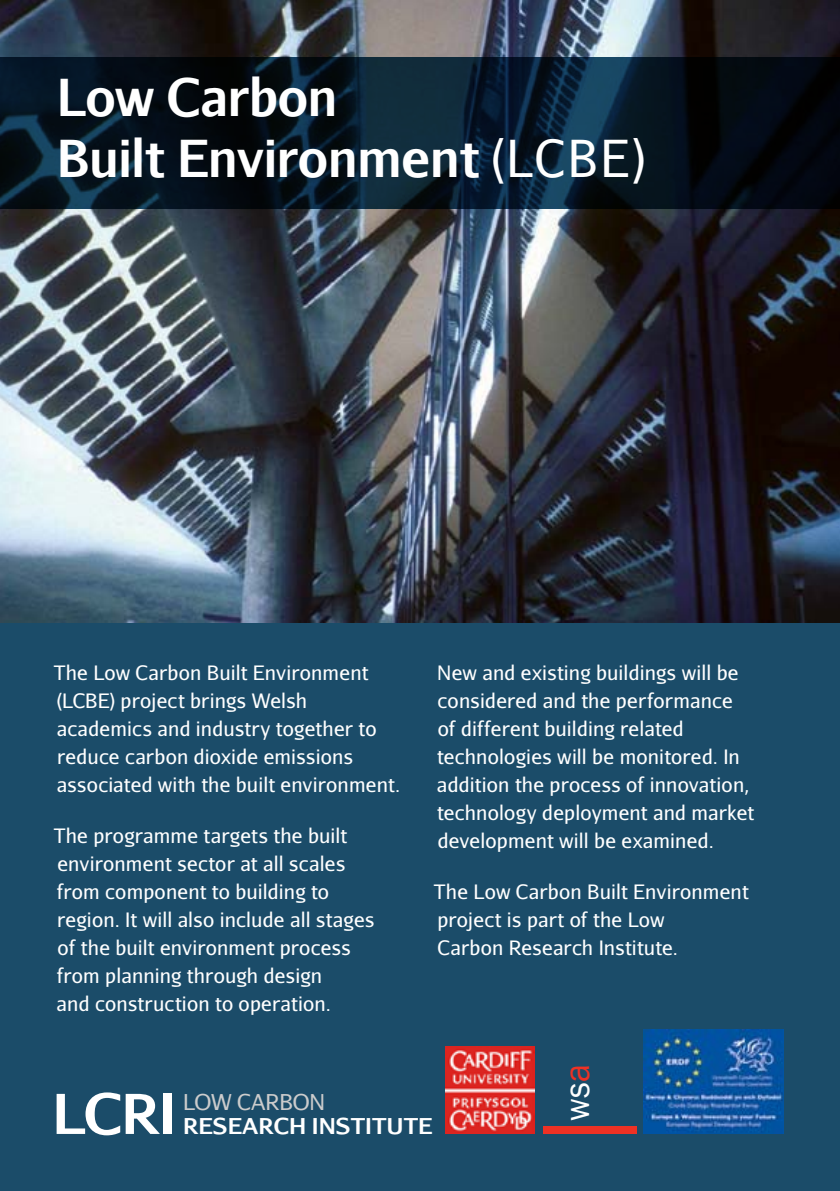
<style>
.page{position:relative;width:840px;height:1191px;background:#fff}
.page>*{position:absolute;margin:0;border:0;box-sizing:border-box;transform-origin:0 0}
.t1{font:700 55.2px "Aurulent Sans";color:#fff}
.t2{font:700 51.4px/61.6px "Aurulent Sans";letter-spacing:-.015em;color:#fff;scale:.94 1}
.t3{font:36px "Franklin Gothic";color:#fff;scale:.94 1}
.t4{font:700 22px "Aurulent Sans";color:#fff}
.t5{font:22px "Aurulent Sans";color:#ccc}
.t6{font:20px/28px "Aurulent Sans";letter-spacing:.01em;color:#fff}
.s1{font-weight:400}
.s2{color:#ee3124}
</style>
<div class="page">
<div style="left:0;top:0;width:839px;height:1191px;background:#1b4c69"></div>
<img style="left:643px;top:1029px;width:139px;height:104px">
<img style="left:0;top:0;width:839px;height:622px">
<svg style="left:0;top:57px;width:839px;height:152px;background:#071724"></svg>
<img style="left:445px;top:1046px;width:89px;height:87px">
<div style="left:543px;top:1125px;width:93px;height:8px;background:#ee3124"></div>
<h2 class="t2" style="left:57px;top:62px;width:627px">Low Carbon<br>Built Environment <span class="s1">(LCBE)</span></h2>
<p class="t6" style="left:54px;top:658px;width:348px">The Low Carbon Built Environment (LCBE) project brings Welsh academics and industry together to reduce carbon dioxide emissions associated with the built environment.</p>
<p class="t6" style="left:54px;top:821px;width:322px">The programme targets the built environment sector at all scales from component to building to region. It will also include all stages of the built environment process from planning through design<br>and construction to operation.</p>
<p class="t6" style="left:436px;top:658px;width:318px">New and existing buildings will be considered and the performance of different building related technologies will be monitored. In addition the process of innovation, technology deployment and market development will be examined.</p>
<p class="t6" style="left:434px;top:877px;width:316px">The Low Carbon Built Environment project is part of the Low<br>Carbon Research Institute.</p>
<h1 class="t1" style="left:52px;top:1072px;width:125px">LCRI</h1>
<p class="t5" style="left:183px;top:1088px;width:140px">low carbon</p>
<p class="t4" style="left:183px;top:1109px;width:249px">researc h i nstitute</p>
<h3 class="t3" style="left:554px;top:1120px;width:62px;rotate:-90deg">ws<span class="s2">a</span></h3>
</div>
